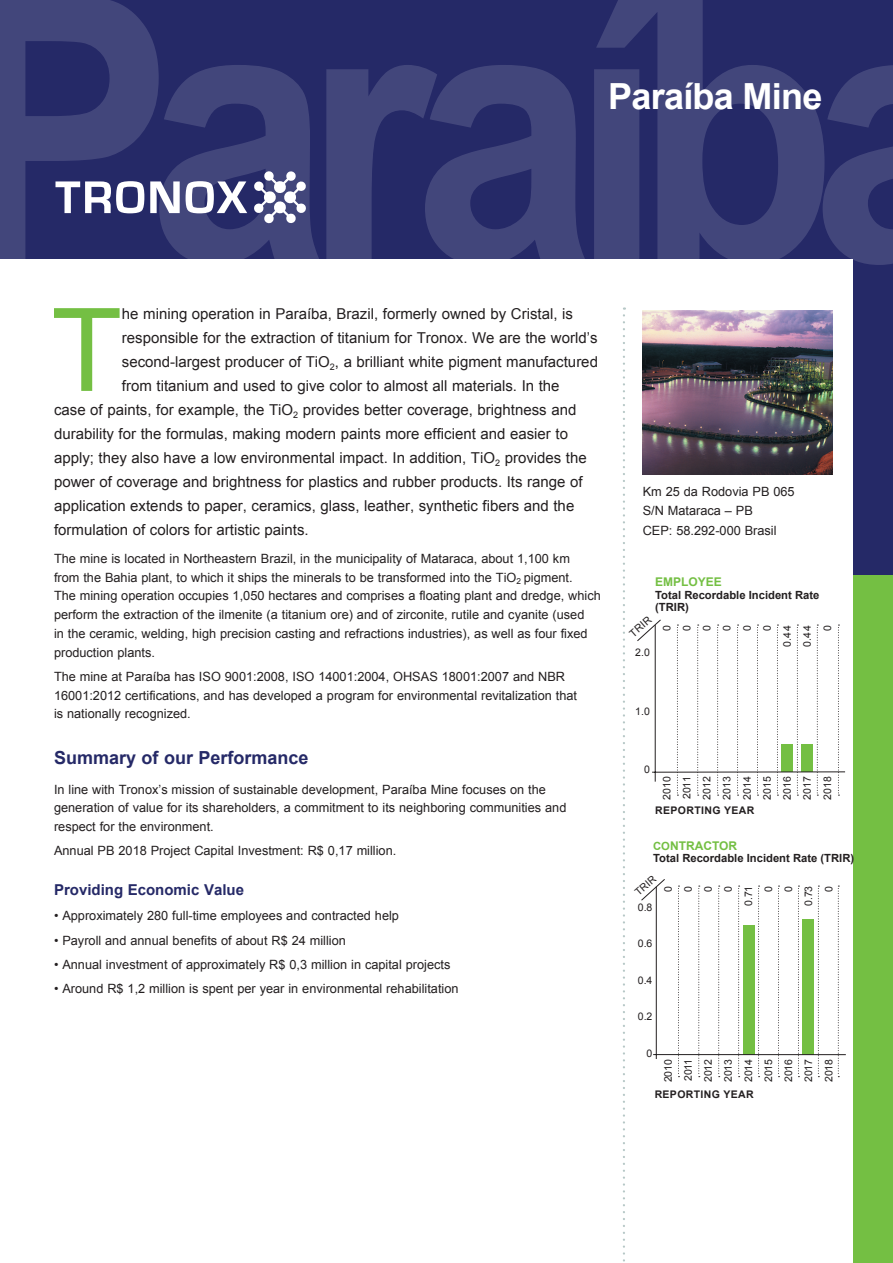
<style>
.page{position:relative;width:893px;height:1263px;background:#fff}
.page>*{position:absolute;margin:0;border:0;box-sizing:border-box;transform-origin:0 0}
.Intro{font:115.65px "Arial";color:#74bf43}
.Location{font:700 36px "Arial";letter-spacing:-.02em;color:#fff}
.Head_Performance{font:700 18px "Arial";color:#252967}
.Intro-2{font:15px "Arial";color:#231f20}
.Subhead1{font:700 15px "Arial";color:#252967}
.Body1{font:12.75px/18.8px "Arial";color:#231f20}
.BodyBullet{font:12.75px "Arial";color:#231f20}
.t1{font:700 12px "Arial";color:#74bf43}
.t2{font:700 11.25px/12.8px "Arial";color:#231f20}
.t3{font:10.5px "Arial";color:#231f20}
.t4{font:700 10.5px "Arial";letter-spacing:.035em;color:#231f20}
.t5{font:10.2px "Arial";color:#231f20}
.s1{font-size:11.25px}
</style>
<div class="page">
<svg style="left:623px;top:307px;width:2px;height:955px"></svg>
<div style="left:854px;top:251px;width:39px;height:325px;background:#252967"></div>
<div style="left:854px;top:575px;width:39px;height:688px;background:#74bf43"></div>
<img style="left:643px;top:310px;width:189px;height:165px">
<div style="left:781px;top:745px;width:12px;height:27px;background:#74bf43"></div>
<div style="left:801px;top:745px;width:12px;height:27px;background:#74bf43"></div>
<hr style="left:652px;top:771px;width:193px;height:1px;background:#231f20">
<hr style="left:655px;top:625px;width:1px;height:157px;background:#231f20">
<svg style="left:637px;top:619px;width:24px;height:23px"></svg>
<svg style="left:677px;top:625px;width:1px;height:171px"></svg>
<svg style="left:697px;top:625px;width:2px;height:171px"></svg>
<svg style="left:717px;top:625px;width:2px;height:171px"></svg>
<svg style="left:737px;top:625px;width:2px;height:171px"></svg>
<svg style="left:757px;top:625px;width:1px;height:171px"></svg>
<svg style="left:777px;top:625px;width:1px;height:171px"></svg>
<svg style="left:797px;top:625px;width:1px;height:171px"></svg>
<svg style="left:817px;top:625px;width:1px;height:171px"></svg>
<svg style="left:838px;top:625px;width:1px;height:171px"></svg>
<div style="left:743px;top:925px;width:12px;height:129px;background:#74bf43"></div>
<div style="left:802px;top:919px;width:12px;height:135px;background:#74bf43"></div>
<hr style="left:653px;top:1054px;width:193px;height:1px;background:#231f20">
<hr style="left:656px;top:887px;width:1px;height:172px;background:#231f20">
<svg style="left:641px;top:879px;width:24px;height:22px"></svg>
<svg style="left:678px;top:886px;width:1px;height:191px"></svg>
<svg style="left:698px;top:886px;width:2px;height:191px"></svg>
<svg style="left:718px;top:886px;width:2px;height:191px"></svg>
<svg style="left:738px;top:886px;width:2px;height:191px"></svg>
<svg style="left:758px;top:886px;width:2px;height:191px"></svg>
<svg style="left:778px;top:886px;width:1px;height:191px"></svg>
<svg style="left:798px;top:886px;width:1px;height:191px"></svg>
<svg style="left:818px;top:886px;width:1px;height:191px"></svg>
<svg style="left:838px;top:886px;width:1px;height:191px"></svg>
<svg style="left:0;top:0;width:893px;height:265px;fill:#42467b"></svg>
<svg style="left:56px;top:181px;width:88px;height:32px"></svg>
<svg style="left:150px;top:181px;width:30px;height:32px"></svg>
<svg style="left:186px;top:181px;width:61px;height:32px"></svg>
<svg style="left:253px;top:171px;width:54px;height:53px"></svg>
<p class="Location" style="left:608px;top:73px;width:216px">Paraíba Mine</p>
<p class="Intro" style="left:51px;top:275px;width:72px">T</p>
<p class="Intro-2" style="left:122px;top:304px;width:453px">he mining operation in Paraíba, Brazil, formerly owned by Cristal, is</p>
<p class="Intro-2" style="left:122px;top:328px;width:477px">responsible for the extraction of titanium for Tronox. We are the world’s</p>
<p class="Intro-2" style="left:122px;top:352px;width:478px">second-largest producer of TiO<sub>2</sub>, a brilliant white pigment manufactured</p>
<p class="Intro-2" style="left:122px;top:376px;width:439px">from titanium and used to give color to almost all materials. In the</p>
<p class="Intro-2" style="left:54px;top:400px;width:524px">case of paints, for example, the TiO<sub>2</sub> provides better coverage, brightness and</p>
<p class="Intro-2" style="left:54px;top:424px;width:515px">durability for the formulas, making modern paints more efficient and easier to</p>
<p class="Intro-2" style="left:54px;top:448px;width:534px">apply; they also have a low environmental impact. In addition, TiO<sub>2</sub> provides the</p>
<p class="Intro-2" style="left:54px;top:472px;width:530px">power of coverage and brightness for plastics and rubber products. Its range of</p>
<p class="Intro-2" style="left:54px;top:496px;width:522px">application extends to paper, ceramics, glass, leather, synthetic fibers and the</p>
<p class="Intro-2" style="left:54px;top:520px;width:256px">formulation of colors for artistic paints.</p>
<p class="Body1" style="left:54px;top:549px;width:548px">The mine is located in Northeastern Brazil, in the municipality of Mataraca, about 1,100 km<br>from the Bahia plant, to which it ships the minerals to be transformed into the TiO<sub>2</sub> pigment.<br>The mining operation occupies 1,050 hectares and comprises a floating plant and dredge, which perform the extraction of the ilmenite (a titanium ore) and of zirconite, rutile and cyanite (used<br>in the ceramic, welding, high precision casting and refractions industries), as well as four fixed production plants.</p>
<p class="Body1" style="left:54px;top:667px;width:525px">The mine at Paraíba has ISO 9001:2008, ISO 14001:2004, OHSAS 18001:2007 and NBR<br>16001:2012 certifications, and has developed a program for environmental revitalization that is nationally recognized.</p>
<p class="Head_Performance" style="left:54px;top:746px;width:256px">Summary of our Performance</p>
<p class="Body1" style="left:54px;top:780px;width:514px">In line with Tronox’s mission of sustainable development, Paraíba Mine focuses on the generation of value for its shareholders, a commitment to its neighboring communities and respect for the environment.</p>
<p class="Body1" style="left:54px;top:841px;width:344px">Annual PB 2018 Project Capital Investment: R$ 0,17 million.</p>
<p class="Subhead1" style="left:54px;top:880px;width:192px">Providing Economic Value</p>
<p class="BodyBullet" style="left:54px;top:907px;width:346px">• Approximately 280 full-time employees and contracted help</p>
<p class="BodyBullet" style="left:54px;top:932px;width:293px">• Payroll and annual benefits of about R$ 24 million</p>
<p class="BodyBullet" style="left:54px;top:956px;width:398px">• Annual investment of approximately R$ 0,3 million in capital projects</p>
<p class="BodyBullet" style="left:54px;top:980px;width:406px">• Around R$ 1,2 million is spent per year in environmental rehabilitation</p>
<p class="Body1" style="left:643px;top:482px;width:154px">Km 25 da Rodovia PB 065</p>
<p class="Body1" style="left:643px;top:502px;width:112px">S/N Mataraca – PB</p>
<p class="Body1" style="left:643px;top:521px;width:135px">CEP: 58.292-000 Brasil</p>
<p class="t1" style="left:655px;top:574px;width:68px">EMPLOYEE</p>
<p class="t2" style="left:655px;top:588px;width:166px">Total Recordable Incident Rate (TRIR)</p>
<p class="t3" style="left:627px;top:629px;width:27px;rotate:-41deg">TRIR</p>
<p class="t3" style="left:635px;top:646px;width:16px">2.0</p>
<p class="t3" style="left:660px;top:631px;width:7px;rotate:-90deg">0</p>
<p class="t3" style="left:680px;top:631px;width:7px;rotate:-90deg">0</p>
<p class="t3" style="left:700px;top:631px;width:7px;rotate:-90deg">0</p>
<p class="t3" style="left:720px;top:631px;width:7px;rotate:-90deg">0</p>
<p class="t3" style="left:740px;top:631px;width:7px;rotate:-90deg">0</p>
<p class="t3" style="left:760px;top:631px;width:7px;rotate:-90deg">0</p>
<p class="t3" style="left:780px;top:647px;width:23px;rotate:-90deg">0.44</p>
<p class="t3" style="left:800px;top:647px;width:23px;rotate:-90deg">0.44</p>
<p class="t3" style="left:820px;top:631px;width:7px;rotate:-90deg">0</p>
<p class="t3" style="left:635px;top:704px;width:16px">1.0</p>
<p class="t3" style="left:644px;top:762px;width:7px">0</p>
<p class="t3" style="left:660px;top:800px;width:25px;rotate:-90deg">2010</p>
<p class="t3" style="left:680px;top:799px;width:24px;rotate:-90deg">2011</p>
<p class="t3" style="left:700px;top:800px;width:25px;rotate:-90deg">2012</p>
<p class="t3" style="left:720px;top:800px;width:25px;rotate:-90deg">2013</p>
<p class="t3" style="left:740px;top:800px;width:25px;rotate:-90deg">2014</p>
<p class="t3" style="left:760px;top:800px;width:25px;rotate:-90deg">2015</p>
<p class="t3" style="left:780px;top:800px;width:25px;rotate:-90deg">2016</p>
<p class="t3" style="left:800px;top:799px;width:24px;rotate:-90deg">2017</p>
<p class="t3" style="left:820px;top:800px;width:25px;rotate:-90deg">2018</p>
<p class="t4" style="left:655px;top:804px;width:101px">REPORTING YEAR</p>
<p class="t1" style="left:653px;top:837px;width:85px"><span class="s1">CO</span>NTRACTOR</p>
<p class="t2" style="left:653px;top:852px;width:203px">Total Recordable Incident Rate (TRIR)</p>
<p class="t5" style="left:632px;top:888px;width:26px;rotate:-41deg">TRIR</p>
<p class="t3" style="left:638px;top:900px;width:16px">0.8</p>
<p class="t3" style="left:638px;top:937px;width:16px">0.6</p>
<p class="t3" style="left:638px;top:973px;width:16px">0.4</p>
<p class="t3" style="left:638px;top:1010px;width:16px">0.2</p>
<p class="t3" style="left:647px;top:1046px;width:7px">0</p>
<p class="t3" style="left:661px;top:891px;width:7px;rotate:-90deg">0</p>
<p class="t3" style="left:681px;top:891px;width:7px;rotate:-90deg">0</p>
<p class="t3" style="left:701px;top:891px;width:7px;rotate:-90deg">0</p>
<p class="t3" style="left:721px;top:891px;width:7px;rotate:-90deg">0</p>
<p class="t3" style="left:741px;top:906px;width:22px;rotate:-90deg">0.71</p>
<p class="t3" style="left:762px;top:891px;width:7px;rotate:-90deg">0</p>
<p class="t3" style="left:782px;top:891px;width:7px;rotate:-90deg">0</p>
<p class="t3" style="left:802px;top:906px;width:22px;rotate:-90deg">0.73</p>
<p class="t3" style="left:822px;top:891px;width:7px;rotate:-90deg">0</p>
<p class="t3" style="left:661px;top:1082px;width:25px;rotate:-90deg">2010</p>
<p class="t3" style="left:681px;top:1081px;width:24px;rotate:-90deg">2011</p>
<p class="t3" style="left:701px;top:1082px;width:24px;rotate:-90deg">2012</p>
<p class="t3" style="left:721px;top:1082px;width:25px;rotate:-90deg">2013</p>
<p class="t3" style="left:741px;top:1082px;width:24px;rotate:-90deg">2014</p>
<p class="t3" style="left:762px;top:1082px;width:24px;rotate:-90deg">2015</p>
<p class="t3" style="left:782px;top:1082px;width:24px;rotate:-90deg">2016</p>
<p class="t3" style="left:802px;top:1082px;width:24px;rotate:-90deg">2017</p>
<p class="t3" style="left:822px;top:1082px;width:24px;rotate:-90deg">2018</p>
<p class="t4" style="left:655px;top:1088px;width:101px">REPORTING YEAR</p>
</div>
